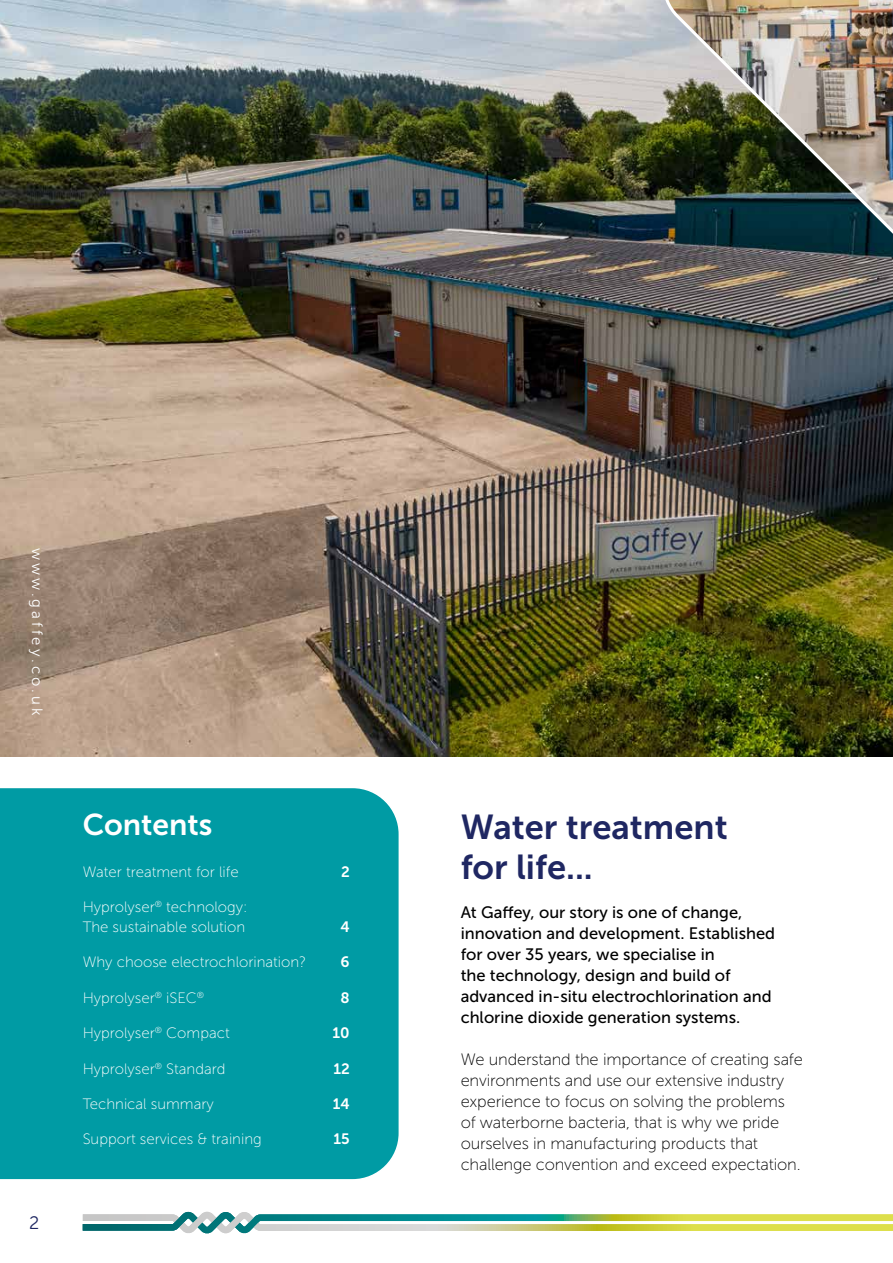
<style>
.page{position:relative;width:893px;height:1263px;background:#fff}
.page>*{position:absolute;margin:0;border:0;box-sizing:border-box;transform-origin:0 0}
.t1{font:34.5px/40.5px "Museo Sans 700";color:#1f2762}
.t2{font:30px "Museo Sans 700";color:#fff}
.t3{font:18px "Museo Sans 300";color:#1f2762}
.t4{font:16.5px/21px "Museo Sans 100";letter-spacing:-.01em;color:#000}
.t5{font:16.5px/21px "Museo Sans 500";color:#000}
.t6{font:15px/19.5px "Museo Sans 100";color:#fff}
.t7{font:15px "Museo Sans 300";letter-spacing:.2em;color:#fff}
.t8{font:15px "Museo Sans 700";color:#fff}
</style>
<div class="page">
<svg style="left:83px;top:1211px;width:810px;height:23px"></svg>
<div style="left:0;top:788px;width:399px;height:392px;background:#009ba4"></div>
<img style="left:0;top:0;width:893px;height:757px">
<img style="left:655px;top:0;width:238px;height:276px">
<p class="t7" style="left:45px;top:548px;width:169px;rotate:90deg">www.gaffey.co.uk</p>
<p class="t3" style="left:29px;top:1213px;width:12px">2</p>
<h2 class="t2" style="left:83px;top:808px;width:131px">Contents</h2>
<p class="t6" style="left:83px;top:862px;width:157px">Water treatment for life</p>
<p class="t8" style="left:341px;top:863px;width:10px">2</p>
<p class="t6" style="left:83px;top:897px;width:166px">Hyprolyser<sup>®</sup> technology:<br>The sustainable solution</p>
<p class="t8" style="left:340px;top:918px;width:11px">4</p>
<p class="t6" style="left:83px;top:952px;width:225px">Why choose electrochlorination?</p>
<p class="t8" style="left:341px;top:954px;width:11px">6</p>
<p class="t6" style="left:83px;top:988px;width:123px">Hyprolyser<sup>®</sup> iSEC<sup>®</sup></p>
<p class="t8" style="left:341px;top:989px;width:11px">8</p>
<p class="t6" style="left:83px;top:1023px;width:149px">Hyprolyser<sup>®</sup> Compact</p>
<p class="t8" style="left:333px;top:1024px;width:19px">10</p>
<p class="t6" style="left:83px;top:1059px;width:144px">Hyprolyser<sup>®</sup> Standard</p>
<p class="t8" style="left:333px;top:1060px;width:18px">12</p>
<p class="t6" style="left:83px;top:1094px;width:133px">Technical summary</p>
<p class="t8" style="left:333px;top:1095px;width:18px">14</p>
<p class="t6" style="left:83px;top:1130px;width:181px">Support services &amp; training</p>
<p class="t8" style="left:333px;top:1131px;width:18px">15</p>
<h1 class="t1" style="left:461px;top:806px;width:268px">Water treatment for life...</h1>
<p class="t5" style="left:461px;top:901px;width:316px">At Gaffey, our story is one of change, innovation and development. Established for over 35 years, we specialise in<br>the technology, design and build of advanced in-situ electrochlorination and chlorine dioxide generation systems.</p>
<p class="t4" style="left:461px;top:1048px;width:344px">We understand the importance of creating safe environments and use our extensive industry experience to focus on solving the problems of waterborne bacteria, that is why we pride ourselves in manufacturing products that challenge convention and exceed expectation.</p>
</div>
